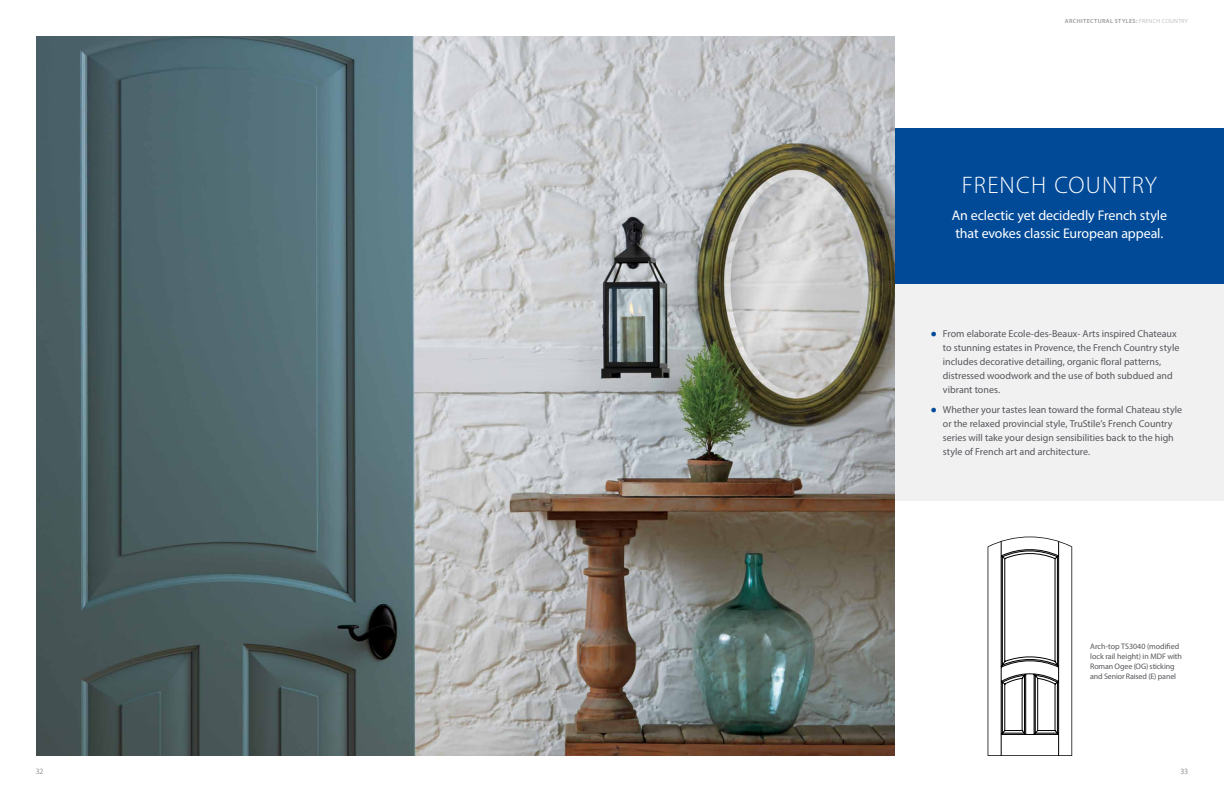
<style>
.page{position:relative;width:1224px;height:792px;background:#fff}
.page>*{position:absolute;margin:0;border:0;box-sizing:border-box;transform-origin:0 0}
.t1{font:300 24px "Myriad Pro";letter-spacing:.05em;color:#fff}
.t2{font:14px/18px "Myriad Pro";letter-spacing:-.01em;color:#fff}
.t3{font:10px/14px "Myriad Pro";color:#54565a}
.t4{font:8px/10px "Myriad Pro";letter-spacing:-.01em;color:#54565a}
.t5{font:300 8px "Myriad Pro";color:#98999c}
.t6{font:600 6px "Myriad Pro";letter-spacing:.065em;color:#98999c}
.s1{font-weight:300}
.s2{color:#004a98}
</style>
<div class="page">
<div style="left:870px;top:284px;width:354px;height:217px;background:#f1f1f2"></div>
<div style="left:870px;top:129px;width:354px;height:155px;background:#004a98"></div>
<svg style="left:988px;top:537px;width:84px;height:219px"></svg>
<img style="left:36px;top:36px;width:859px;height:720px">
<p class="t6" style="left:1065px;top:17px;width:125px">ARCHITECTURAL STYLES: <span class="s1">FRENCH COUNTRY</span></p>
<h1 class="t1" style="left:962px;top:171px;width:197px">FRENCH COUNTRY</h1>
<h2 class="t2" style="left:952px;top:206px;width:217px">An eclectic yet decidedly French style that evokes classic European appeal.</h2>
<p class="t3" style="left:943px;top:327px;width:238px;text-indent:-12px"><span class="s2">●</span> From elaborate Ecole-des-Beaux- Arts inspired Chateaux to stunning estates in Provence, the French Country style includes decorative detailing, organic floral patterns, distressed woodwork and the use of both subdued and vibrant tones.</p>
<p class="t3" style="left:943px;top:403px;width:241px;text-indent:-12px"><span class="s2">●</span> Whether your tastes lean toward the formal Chateau style or the relaxed provincial style, TruStile’s French Country series will take your design sensibilities back to the high style of French art and architecture.</p>
<p class="t4" style="left:1090px;top:641px;width:93px">Arch-top TS3040 (modified lock rail height) in MDF with<br>Roman Ogee (OG) sticking and Senior Raised (E) panel</p>
<p class="t5" style="left:36px;top:767px;width:9px">32</p>
<p class="t5" style="left:1181px;top:767px;width:9px">33</p>
</div>
